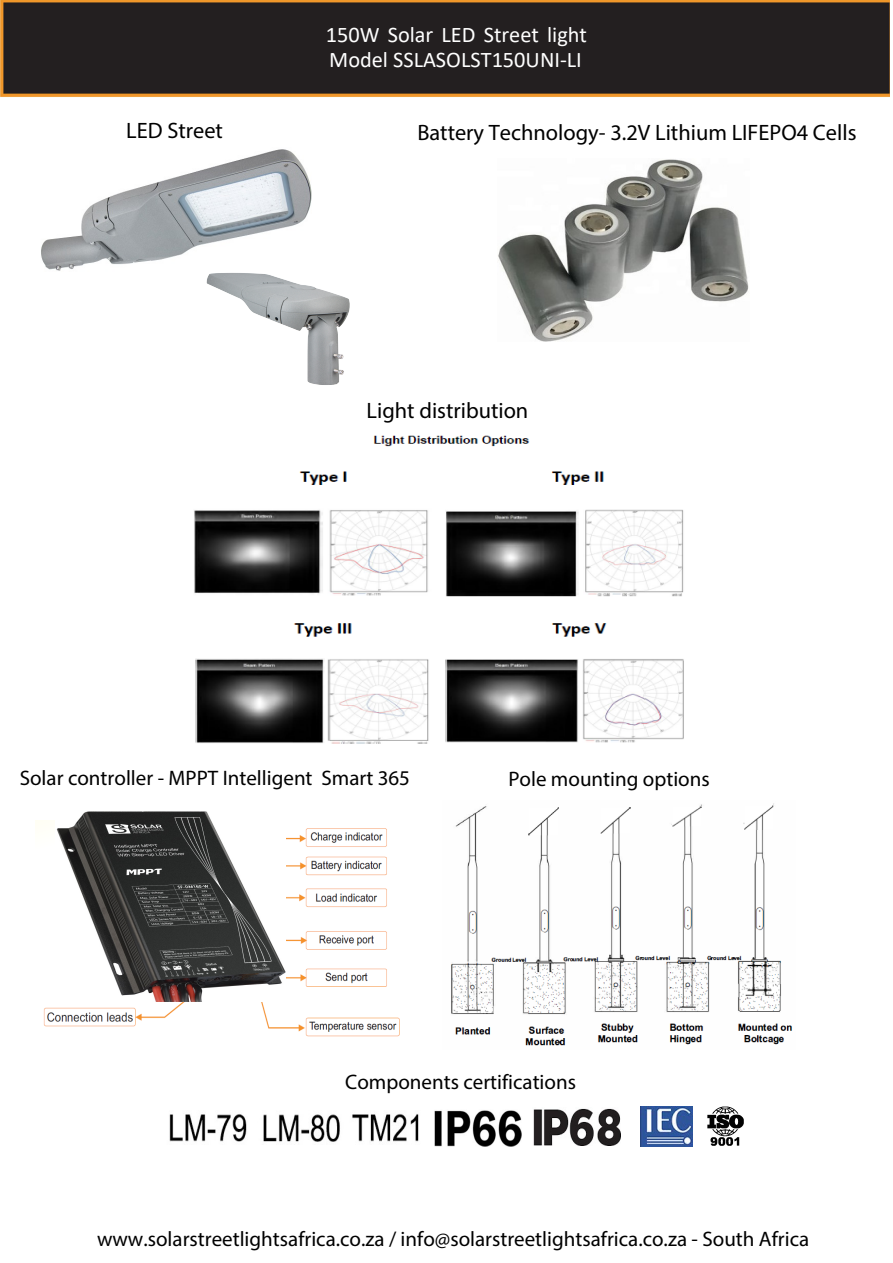
<style>
.page{position:relative;width:893px;height:1263px;background:#fff}
.page>*{position:absolute;margin:0;border:0;box-sizing:border-box;transform-origin:0 0}
.t1{font:22.35px "Myriad Pro";color:#000}
.t2{font:22.35px/26px "Calibri";color:#fff}
.t3{font:21px "Myriad Pro";color:#000}
</style>
<div class="page">
<img style="left:0;top:0;width:890px;height:97px">
<img style="left:451px;top:803px;width:342px;height:243px">
<img style="left:35px;top:821px;width:365px;height:216px">
<img style="left:498px;top:159px;width:251px;height:183px">
<img style="left:640px;top:1107px;width:53px;height:39px">
<img style="left:169px;top:1113px;width:250px;height:29px">
<img style="left:707px;top:1106px;width:37px;height:40px">
<img style="left:435px;top:1110px;width:87px;height:37px">
<img style="left:533px;top:1108px;width:88px;height:38px">
<img style="left:41px;top:149px;width:271px;height:122px">
<img style="left:194px;top:253px;width:156px;height:132px">
<img style="left:194px;top:435px;width:490px;height:309px">
<img style="left:55px;top:811px;width:230px;height:191px">
<p class="t1" style="left:126px;top:117px;width:98px">LED Street</p>
<p class="t2" style="left:326px;top:21px;width:263px">150W Solar LED Street light<br>Model SSLASOLST150UNI-LI</p>
<p class="t1" style="left:417px;top:119px;width:441px">Battery Technology- 3.2V Lithium LIFEPO4 Cells</p>
<p class="t1" style="left:367px;top:397px;width:163px">Light distribution</p>
<p class="t3" style="left:20px;top:765px;width:392px">Solar controller - MPPT Intelligent Smart 365</p>
<p class="t3" style="left:508px;top:766px;width:203px">Pole mounting options</p>
<p class="t3" style="left:345px;top:1069px;width:232px">Components certifications</p>
<p class="t3" style="left:97px;top:1226px;width:714px">www.solarstreetlightsafrica.co.za / info@solarstreetlightsafrica.co.za - South Africa</p>
</div>
